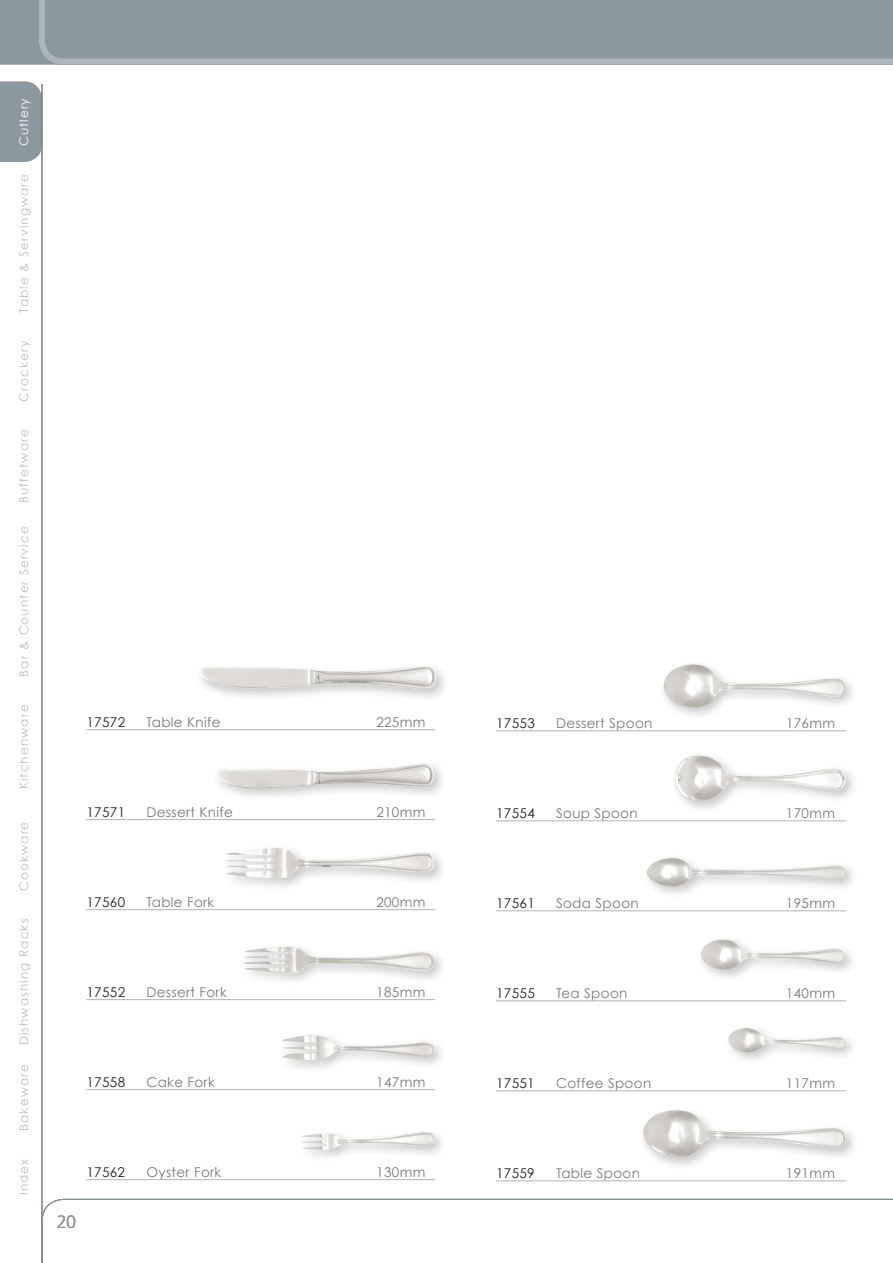
<style>
.page{position:relative;width:893px;height:1263px;background:#fff}
.page>*{position:absolute;margin:0;border:0;box-sizing:border-box;transform-origin:0 0}
.t1{font:300 18px "Frutiger LT Std";color:#939598}
.t2{font:13.5px "Century Gothic";letter-spacing:.025em;color:#76787b}
.t3{font:13.5px "Century Gothic";letter-spacing:.025em;color:#231f20}
.t4{font:12px "Century Gothic";letter-spacing:.095em;color:#bcbdc0}
.t5{font:12px "Century Gothic";letter-spacing:.095em;color:#fff}
</style>
<div class="page">
<div style="left:0;top:81px;width:42px;height:81px;background:#8b98a0"></div>
<hr style="left:496px;top:730px;width:350px;height:1px;background:#b2b3b7">
<hr style="left:496px;top:820px;width:350px;height:1px;background:#b2b3b7">
<hr style="left:496px;top:910px;width:350px;height:1px;background:#b2b3b7">
<hr style="left:496px;top:1000px;width:350px;height:1px;background:#b2b3b7">
<hr style="left:496px;top:1090px;width:350px;height:1px;background:#b2b3b7">
<hr style="left:496px;top:1180px;width:350px;height:1px;background:#b2b3b7">
<div style="left:0;top:0;width:39px;height:64px;background:#8b98a0"></div>
<svg style="left:39px;top:0;width:854px;height:64px;background:#8d9aa2"></svg>
<hr style="left:42px;top:84px;width:1px;height:1179px;background:#6c6d70">
<svg style="left:42px;top:1199px;width:596px;height:64px"></svg>
<hr style="left:86px;top:729px;width:349px;height:1px;background:#b2b3b7">
<hr style="left:86px;top:819px;width:349px;height:1px;background:#b2b3b7">
<hr style="left:86px;top:909px;width:349px;height:1px;background:#b2b3b7">
<hr style="left:86px;top:999px;width:349px;height:1px;background:#b2b3b7">
<hr style="left:86px;top:1089px;width:349px;height:1px;background:#b2b3b7">
<hr style="left:86px;top:1179px;width:349px;height:1px;background:#b2b3b7">
<div style="left:193px;top:661px;width:303px;height:82px;background:#231f20;opacity:.25"></div>
<img style="left:198px;top:666px;width:239px;height:24px">
<div style="left:211px;top:758px;width:313px;height:80px;background:#fff"></div>
<img style="left:217px;top:764px;width:219px;height:26px">
<div style="left:220px;top:843px;width:281px;height:93px;background:#fff"></div>
<img style="left:226px;top:848px;width:208px;height:30px">
<div style="left:238px;top:941px;width:277px;height:85px;background:#fff"></div>
<img style="left:244px;top:947px;width:191px;height:27px">
<div style="left:277px;top:1030px;width:246px;height:75px;background:#fff"></div>
<img style="left:282px;top:1035px;width:153px;height:26px">
<div style="left:297px;top:1127px;width:205px;height:75px;background:#231f20;opacity:.25"></div>
<img style="left:302px;top:1132px;width:133px;height:18px">
<div style="left:658px;top:659px;width:235px;height:87px;background:#fff"></div>
<img style="left:663px;top:664px;width:183px;height:45px">
<div style="left:670px;top:750px;width:223px;height:97px;background:#fff"></div>
<img style="left:675px;top:755px;width:173px;height:49px">
<div style="left:642px;top:852px;width:251px;height:78px;background:#fff"></div>
<img style="left:647px;top:858px;width:200px;height:29px">
<div style="left:695px;top:934px;width:190px;height:67px;background:#fff"></div>
<img style="left:701px;top:939px;width:143px;height:32px">
<div style="left:723px;top:1022px;width:167px;height:76px;background:#fff"></div>
<img style="left:728px;top:1028px;width:117px;height:25px">
<div style="left:638px;top:1105px;width:255px;height:97px;background:#231f20;opacity:.25"></div>
<img style="left:640px;top:1110px;width:206px;height:49px">
<p class="t5" style="left:16px;top:146px;width:50px;rotate:-90deg">Cutlery</p>
<p class="t4" style="left:16px;top:313px;width:140px;rotate:-90deg">Table &amp; Servingware</p>
<p class="t4" style="left:16px;top:402px;width:62px;rotate:-90deg">Crockery</p>
<p class="t4" style="left:16px;top:503px;width:75px;rotate:-90deg">Buffetware</p>
<p class="t4" style="left:16px;top:677px;width:152px;rotate:-90deg">Bar &amp; Counter Service</p>
<p class="t4" style="left:16px;top:789px;width:86px;rotate:-90deg">Kitchenware</p>
<p class="t4" style="left:16px;top:891px;width:71px;rotate:-90deg">Cookware</p>
<p class="t4" style="left:16px;top:1045px;width:128px;rotate:-90deg">Dishwashing Racks</p>
<p class="t4" style="left:16px;top:1131px;width:68px;rotate:-90deg">Bakeware</p>
<p class="t4" style="left:16px;top:1195px;width:38px;rotate:-90deg">Index</p>
<p class="t3" style="left:86px;top:714px;width:40px">17572</p>
<p class="t2" style="left:146px;top:714px;width:75px">Table Knife</p>
<p class="t2" style="left:376px;top:714px;width:51px">225mm</p>
<p class="t3" style="left:86px;top:804px;width:40px">17571</p>
<p class="t2" style="left:146px;top:804px;width:88px">Dessert Knife</p>
<p class="t2" style="left:376px;top:804px;width:51px">210mm</p>
<p class="t3" style="left:86px;top:894px;width:40px">17560</p>
<p class="t2" style="left:146px;top:894px;width:69px">Table Fork</p>
<p class="t2" style="left:376px;top:894px;width:51px">200mm</p>
<p class="t3" style="left:86px;top:984px;width:40px">17552</p>
<p class="t2" style="left:146px;top:984px;width:82px">Dessert Fork</p>
<p class="t2" style="left:376px;top:984px;width:51px">185mm</p>
<p class="t3" style="left:86px;top:1074px;width:40px">17558</p>
<p class="t2" style="left:146px;top:1074px;width:70px">Cake Fork</p>
<p class="t2" style="left:376px;top:1074px;width:51px">147mm</p>
<p class="t3" style="left:86px;top:1164px;width:40px">17562</p>
<p class="t2" style="left:146px;top:1164px;width:76px">Oyster Fork</p>
<p class="t2" style="left:376px;top:1164px;width:51px">130mm</p>
<h1 class="t1" style="left:57px;top:1212px;width:21px">20</h1>
<p class="t3" style="left:496px;top:715px;width:40px">17553</p>
<p class="t2" style="left:556px;top:715px;width:98px">Dessert Spoon</p>
<p class="t2" style="left:786px;top:715px;width:51px">176mm</p>
<p class="t3" style="left:496px;top:805px;width:40px">17554</p>
<p class="t2" style="left:556px;top:805px;width:83px">Soup Spoon</p>
<p class="t2" style="left:786px;top:805px;width:51px">170mm</p>
<p class="t3" style="left:496px;top:895px;width:40px">17561</p>
<p class="t2" style="left:556px;top:895px;width:84px">Soda Spoon</p>
<p class="t2" style="left:786px;top:895px;width:51px">195mm</p>
<p class="t3" style="left:496px;top:985px;width:40px">17555</p>
<p class="t2" style="left:556px;top:985px;width:73px">Tea Spoon</p>
<p class="t2" style="left:786px;top:985px;width:51px">140mm</p>
<p class="t3" style="left:496px;top:1075px;width:40px">17551</p>
<p class="t2" style="left:556px;top:1075px;width:97px">Coffee Spoon</p>
<p class="t2" style="left:786px;top:1075px;width:51px">117mm</p>
<p class="t3" style="left:496px;top:1165px;width:40px">17559</p>
<p class="t2" style="left:556px;top:1165px;width:85px">Table Spoon</p>
<p class="t2" style="left:786px;top:1165px;width:51px">191mm</p>
</div>
